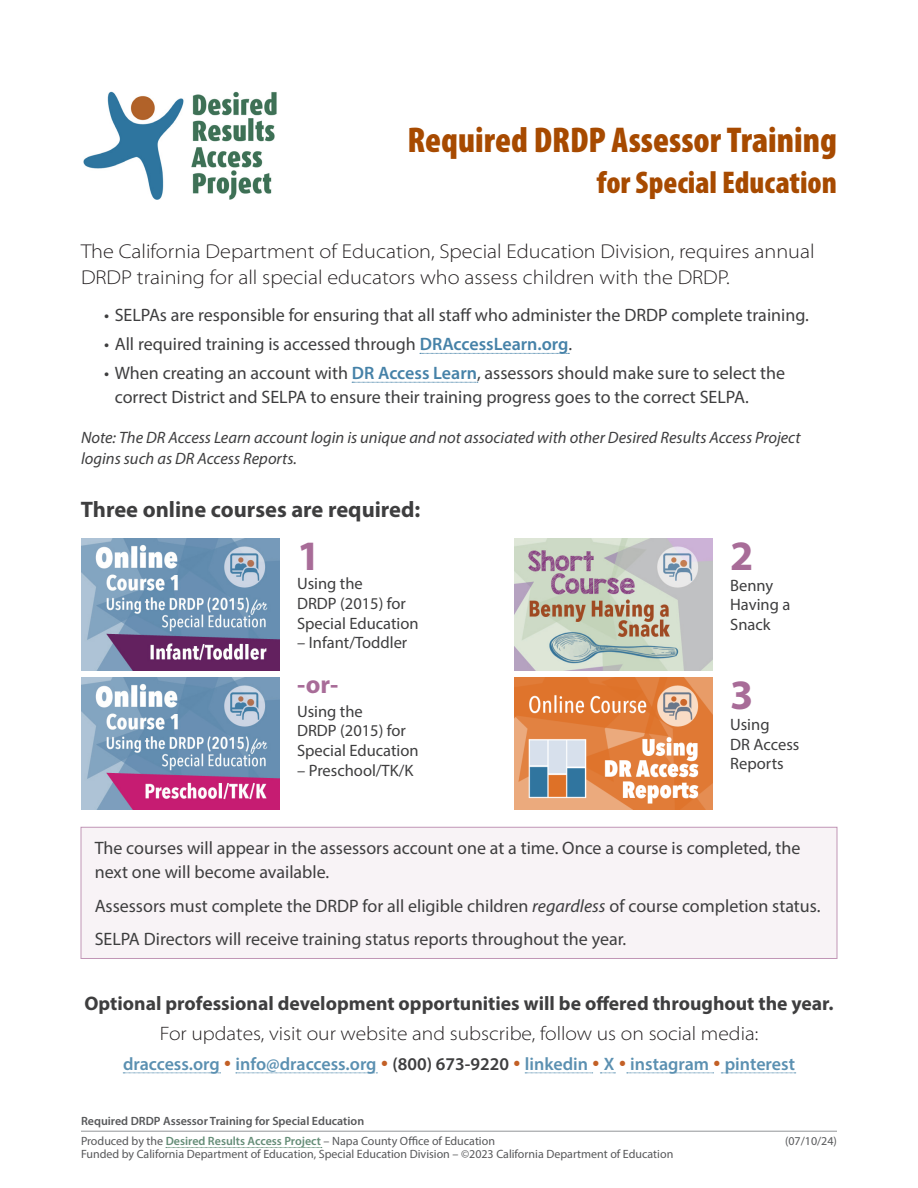
<style>
.page{position:relative;width:918px;height:1188px;background:#fff}
.page>*{position:absolute;margin:0;border:0;box-sizing:border-box;transform-origin:0 0}
.Table_Text{font:700 42px "Myriad Pro";color:#a86c98}
.Heading_1{font:900 condensed 36px "Myriad Pro";color:#a74a00}
.Heading_1-2{font:900 condensed 31.5px "Myriad Pro";color:#a74a00}
.t1{font:700 25.5px "Myriad Pro";color:#a86c98}
.t2{font:700 22.5px "Myriad Pro";color:#3e3e3f}
.t3{font:300 semi-expanded 20.1px/25.5px "Myriad Pro";color:#231f20}
.t4{font:700 19.65px "Myriad Pro";color:#3e3e3f}
.t5{font:300 semi-expanded 19.5px "Myriad Pro";color:#231f20}
.t6{font:18px/24px "Myriad Pro";color:#3e3e3f}
.t7{font:600 18px "Myriad Pro";color:#5b90b1}
.Table_Text-2{font:16.5px/19.8px "Myriad Pro";color:#3e3e3f}
.Table_Text-3{font:italic 16.5px/21px "Myriad Pro";color:#3e3e3f}
.t8{font:12px "Myriad Pro";color:#57585a}
.t9{font:600 12px "Myriad Pro";color:#57585a}
.s1{font-weight:600;color:#4682a8}
.s2{font-style:italic}
.s3{color:#c36026}
.s4{color:#3e3e3f}
.s5{font-weight:600;color:#658d77}
</style>
<div class="page">
<hr style="left:81px;top:1131px;width:756px;height:1px;background:#939598">
<svg style="left:166px;top:1147px;width:156px;height:1px"></svg>
<svg style="left:420px;top:353px;width:149px;height:1px"></svg>
<svg style="left:352px;top:382px;width:126px;height:1px"></svg>
<img style="left:83px;top:91px;width:194px;height:109px">
<div style="left:81px;top:827px;width:756px;height:131px;background:#f8f3f6"></div>
<div style="left:81px;top:827px;width:756px;height:132px;border:1px solid #c196b6"></div>
<img style="left:514px;top:677px;width:198px;height:132px">
<img style="left:514px;top:538px;width:198px;height:132px">
<img style="left:81px;top:677px;width:198px;height:132px">
<img style="left:81px;top:538px;width:198px;height:132px">
<svg style="left:123px;top:1073px;width:98px;height:1px"></svg>
<svg style="left:236px;top:1073px;width:141px;height:1px"></svg>
<svg style="left:525px;top:1073px;width:68px;height:1px"></svg>
<svg style="left:600px;top:1073px;width:15px;height:1px"></svg>
<svg style="left:627px;top:1073px;width:87px;height:1px"></svg>
<svg style="left:721px;top:1073px;width:75px;height:1px"></svg>
<h1 class="Heading_1" style="left:408px;top:120px;width:431px">Required DRDP Assessor Training</h1>
<h1 class="Heading_1-2" style="left:597px;top:165px;width:242px">for Special Education</h1>
<p class="t3" style="left:81px;top:239px;width:735px">The California Department of Education, Special Education Division, requires annual<br>DRDP training for all special educators who assess children with the DRDP.</p>
<p class="t6" style="left:104px;top:303px;width:706px">• SELPAs are responsible for ensuring that all staff who administer the DRDP complete training.</p>
<p class="t6" style="left:104px;top:332px;width:470px">• All required training is accessed through <span class="s1">DRAccessLearn.org</span>.</p>
<p class="t6" style="left:115px;top:361px;width:672px;text-indent:-10px">• When creating an account with <span class="s1">DR Access Learn</span>, assessors should make sure to select the correct District and SELPA to ensure their training progress goes to the correct SELPA.</p>
<p class="Table_Text-3" style="left:81px;top:426px;width:721px">Note: The DR Access Learn account login is unique and not associated with other Desired Results Access Project logins such as DR Access Reports.</p>
<p class="t2" style="left:81px;top:495px;width:341px">Three online courses are required:</p>
<p class="Table_Text" style="left:297px;top:528px;width:25px">1</p>
<p class="Table_Text" style="left:730px;top:528px;width:25px">2</p>
<p class="Table_Text-2" style="left:297px;top:573px;width:123px">Using the<br>DRDP (2015) for<br>Special Education</p>
<p class="Table_Text-2" style="left:297px;top:633px;width:112px">– Infant/Toddler</p>
<p class="t1" style="left:297px;top:668px;width:43px">-or-</p>
<p class="Table_Text-2" style="left:297px;top:701px;width:123px">Using the<br>DRDP (2015) for<br>Special Education</p>
<p class="Table_Text-2" style="left:297px;top:760px;width:118px">– Preschool/TK/K</p>
<p class="Table_Text-2" style="left:730px;top:575px;width:62px">Benny<br>Having a<br>Snack</p>
<p class="Table_Text" style="left:730px;top:667px;width:25px">3</p>
<p class="Table_Text-2" style="left:730px;top:714px;width:71px">Using<br>DR Access<br>Reports</p>
<p class="t6" style="left:95px;top:836px;width:707px">The courses will appear in the assessors account one at a time. Once a course is completed, the next one will become available.</p>
<p class="t6" style="left:95px;top:893px;width:727px">Assessors must complete the DRDP for all eligible children <span class="s2">regardless</span> of course completion status.</p>
<p class="t6" style="left:95px;top:926px;width:533px">SELPA Directors will receive training status reports throughout the year.</p>
<p class="t4" style="left:84px;top:990px;width:751px">Optional professional development opportunities will be offered throughout the year.</p>
<p class="t5" style="left:160px;top:1023px;width:600px">For updates, visit our website and subscribe, follow us on social media:</p>
<p class="t7" style="left:123px;top:1052px;width:673px">draccess.org <span class="s3">•</span> info@draccess.org <span class="s3">•</span> <span class="s4">(800) 673-9220</span> <span class="s3">•</span> linkedin <span class="s3">•</span> X <span class="s3">•</span> instagram <span class="s3">•</span> pinterest</p>
<p class="t9" style="left:81px;top:1113px;width:285px">Required DRDP Assessor Training for Special Education</p>
<p class="t8" style="left:81px;top:1133px;width:416px">Produced by the <span class="s5">Desired Results Access Project</span> – Napa County Office of Education</p>
<p class="t8" style="left:785px;top:1133px;width:53px">(07/10/24)</p>
<p class="t8" style="left:81px;top:1147px;width:594px">Funded by California Department of Education, Special Education Division – ©2023 California Department of Education</p>
</div>
